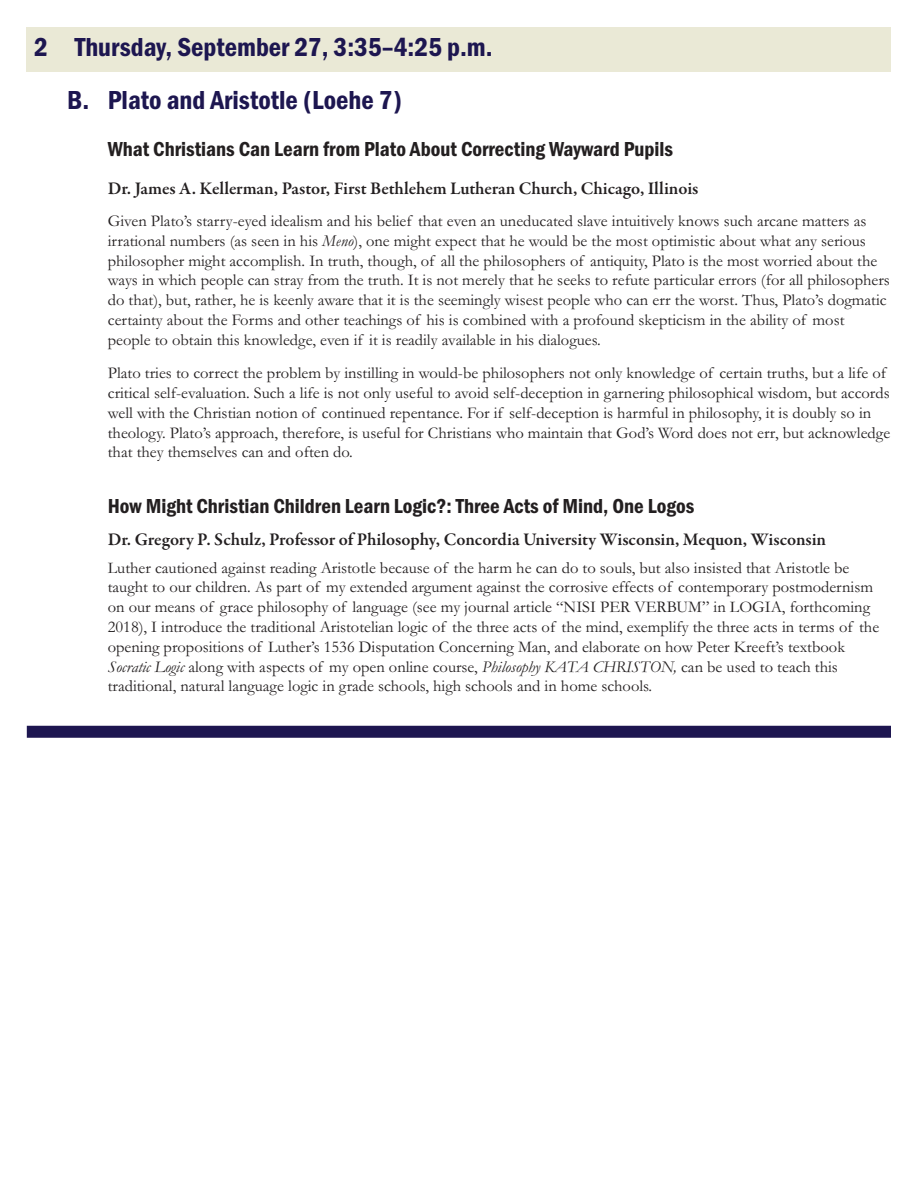
<style>
.page{position:relative;width:918px;height:1188px;background:#fff}
.page>*{position:absolute;margin:0;border:0;box-sizing:border-box;transform-origin:0 0}
.t1{font:600 condensed 27px "Franklin Gothic";color:#1d1650}
.t2{font:600 condensed 21px "Franklin Gothic";color:#231f20}
.t3{font:600 18px "Garamond Premr Pro";letter-spacing:-.005em;color:#231f20}
.t4{font:16.5px/19.8px "Garamond";color:#231f20}
.s1{font-style:italic}
</style>
<div class="page">
<div style="left:27px;top:726px;width:864px;height:12px;background:#1d1650"></div>
<div style="left:27px;top:27px;width:864px;height:44px;background:#eae9d6"></div>
<h1 class="t1" style="left:34px;top:31px;width:460px">2 Thursday, September 27, 3:35–4:25 p.m.</h1>
<h1 class="t1" style="left:67px;top:84px;width:336px">B. Plato and Aristotle (Loehe 7)</h1>
<p class="t2" style="left:108px;top:137px;width:567px">What Christians Can Learn from Plato About Correcting Wayward Pupils</p>
<p class="t3" style="left:108px;top:181px;width:592px">Dr. James A. Kellerman, Pastor, First Bethlehem Lutheran Church, Chicago, Illinois</p>
<p class="t4" style="left:108px;top:210px;width:784px">Given Plato’s starry-eyed idealism and his belief that even an uneducated slave intuitively knows such arcane matters as irrational numbers (as seen in his <span class="s1">Meno</span>), one might expect that he would be the most optimistic about what any serious philosopher might accomplish. In truth, though, of all the philosophers of antiquity, Plato is the most worried about the ways in which people can stray from the truth. It is not merely that he seeks to refute particular errors (for all philosophers do that), but, rather, he is keenly aware that it is the seemingly wisest people who can err the worst. Thus, Plato’s dogmatic certainty about the Forms and other teachings of his is combined with a profound skepticism in the ability of most people to obtain this knowledge, even if it is readily available in his dialogues.</p>
<p class="t4" style="left:108px;top:363px;width:784px">Plato tries to correct the problem by instilling in would-be philosophers not only knowledge of certain truths, but a life of critical self-evaluation. Such a life is not only useful to avoid self-deception in garnering philosophical wisdom, but accords well with the Christian notion of continued repentance. For if self-deception is harmful in philosophy, it is doubly so in theology. Plato’s approach, therefore, is useful for Christians who maintain that God’s Word does not err, but acknowledge that they themselves can and often do.</p>
<p class="t2" style="left:108px;top:494px;width:588px">How Might Christian Children Learn Logic?: Three Acts of Mind, One Logos</p>
<p class="t3" style="left:108px;top:532px;width:720px">Dr. Gregory P. Schulz, Professor of Philosophy, Concordia University Wisconsin, Mequon, Wisconsin</p>
<p class="t4" style="left:108px;top:557px;width:773px">Luther cautioned against reading Aristotle because of the harm he can do to souls, but also insisted that Aristotle be taught to our children. As part of my extended argument against the corrosive effects of contemporary postmodernism on our means of grace philosophy of language (see my journal article “NISI PER VERBUM” in LOGIA, forthcoming 2018), I introduce the traditional Aristotelian logic of the three acts of the mind, exemplify the three acts in terms of the opening propositions of Luther’s 1536 Disputation Concerning Man, and elaborate on how Peter Kreeft’s textbook <span class="s1">Socratic Logic</span> along with aspects of my open online course, <span class="s1">Philosophy KATA CHRISTON,</span> can be used to teach this traditional, natural language logic in grade schools, high schools and in home schools.</p>
</div>
